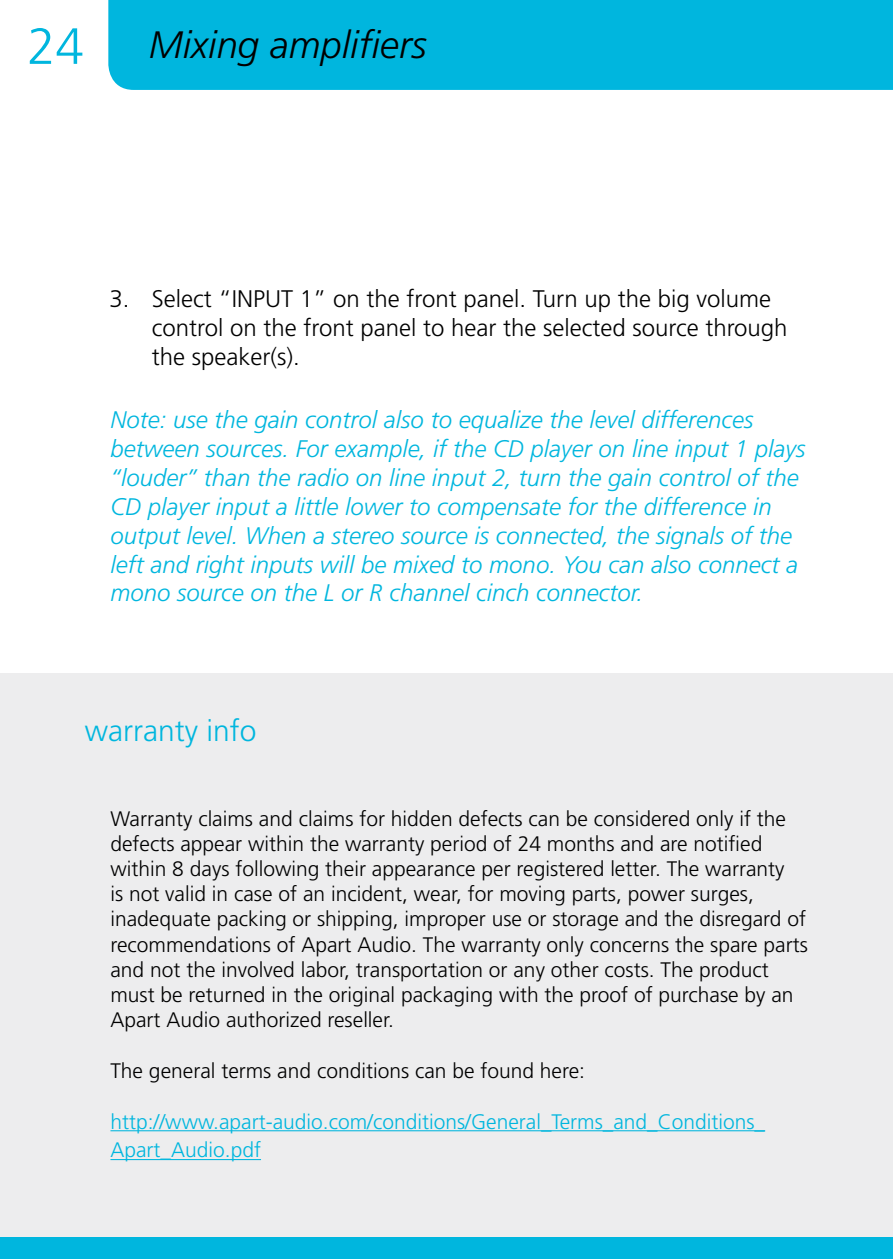
<style>
.page{position:relative;width:893px;height:1259px;background:#fff}
.page>*{position:absolute;margin:0;border:0;box-sizing:border-box;transform-origin:0 0}
.t1{font:300 51px "Frutiger LT Std";color:#00b6de}
.t2{font:italic 300 38.1px "Frutiger LT Std";color:#000}
.t3{font:300 30px "Frutiger LT Std";color:#00b6de}
.t4{font:italic 300 24px/28.8px "Frutiger LT Std";color:#00b6de}
.t5{font:300 24px/28.8px "Frutiger LT Std";color:#000}
.t6{font:300 21px/25.2px "Frutiger LT Std";color:#000}
.t7{font:300 21px/28.8px "Frutiger LT Std";color:#00b6de}
</style>
<div class="page">
<div style="left:108px;top:0;width:785px;height:90px;background:#00b6de"></div>
<div style="left:0;top:1236px;width:893px;height:23px;background:#00b6de"></div>
<div style="left:0;top:673px;width:893px;height:564px;background:#ededee"></div>
<hr style="left:110px;top:1130px;width:655px;height:1px;background:#00b6de">
<hr style="left:110px;top:1159px;width:151px;height:1px;background:#00b6de">
<h1 class="t1" style="left:27px;top:17px;width:58px">24</h1>
<h2 class="t2" style="left:149px;top:23px;width:279px">Mixing amplifiers</h2>
<p class="t5" style="left:152px;top:285px;width:637px;text-indent:-43px">3. Select “INPUT 1” on the front panel. Turn up the big volume control on the front panel to hear the selected source through the speaker(s).</p>
<p class="t4" style="left:111px;top:406px;width:696px">Note: use the gain control also to equalize the level differences between sources. For example, if the CD player on line input 1 plays “louder” than the radio on line input 2, turn the gain control of the CD player input a little lower to compensate for the difference in output level. When a stereo source is connected, the signals of the left and right inputs will be mixed to mono. You can also connect a mono source on the L or R channel cinch connector.</p>
<h3 class="t3" style="left:85px;top:713px;width:173px">warranty info</h3>
<p class="t6" style="left:110px;top:806px;width:699px">Warranty claims and claims for hidden defects can be considered only if the defects appear within the warranty period of 24 months and are notified within 8 days following their appearance per registered letter. The warranty<br>is not valid in case of an incident, wear, for moving parts, power surges, inadequate packing or shipping, improper use or storage and the disregard of recommendations of Apart Audio. The warranty only concerns the spare parts and not the involved labor, transportation or any other costs. The product must be returned in the original packaging with the proof of purchase by an Apart Audio authorized reseller.</p>
<p class="t6" style="left:110px;top:1058px;width:476px">The general terms and conditions can be found here:</p>
<p class="t7" style="left:110px;top:1107px;width:656px">http://www.apart-audio.com/conditions/General_Terms_and_Conditions_<br>Apart_Audio.pdf</p>
</div>
